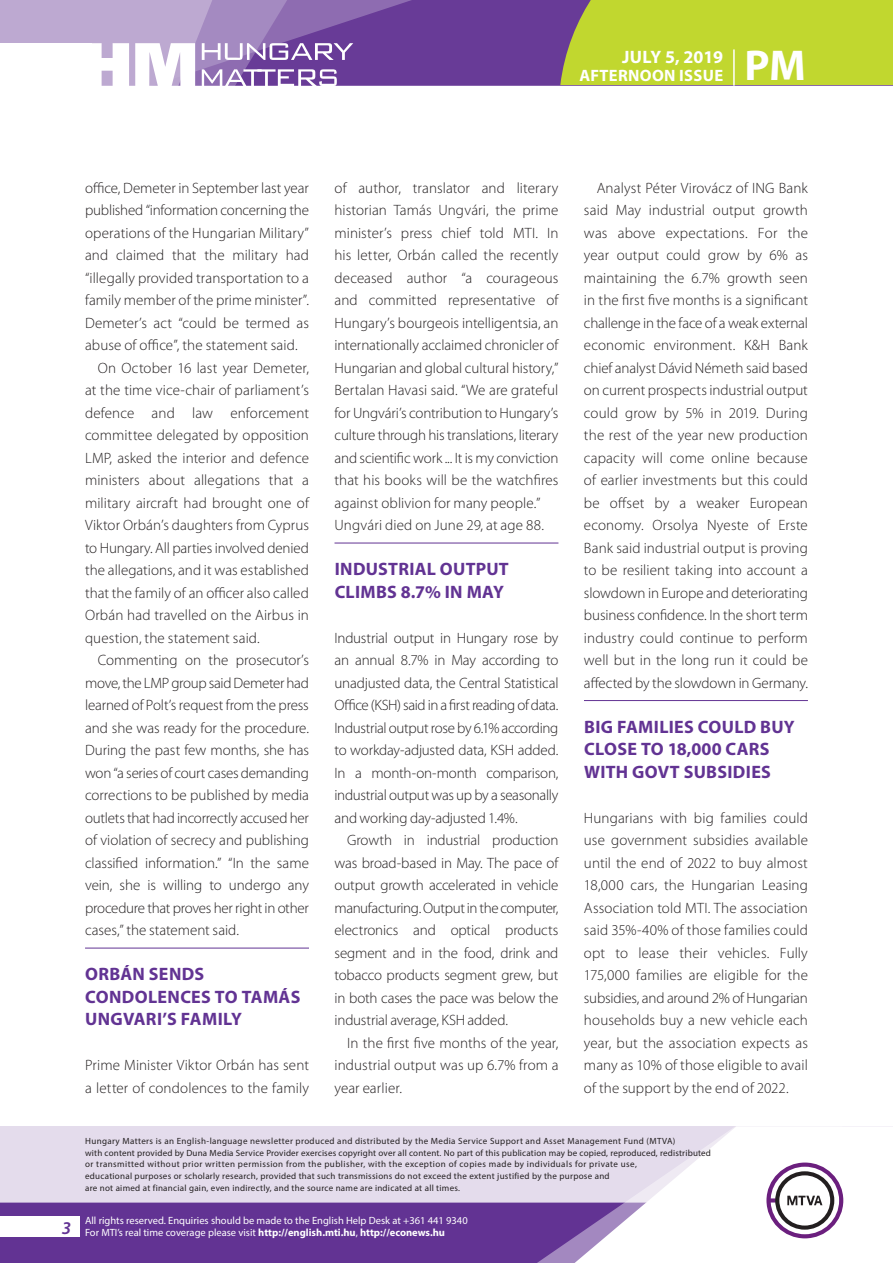
<style>
.page{position:relative;width:893px;height:1263px;background:#fff}
.page>*{position:absolute;margin:0;border:0;box-sizing:border-box;transform-origin:0 0}
.t1{font:700 43.35px "Myriad Pro";color:#fff}
.t2{font:700 18px/22.5px "Myriad Pro";letter-spacing:.015em;color:#623393}
.t3{font:700 18px "Myriad Pro";color:#fff}
.t4{font:italic 600 18px "Myriad Pro";color:#623393}
.t5{font:700 16.5px "Myriad Pro";letter-spacing:.02em;color:#fff}
.t6{font:300 15px/22.5px "Myriad Pro";color:#231f20;text-align:justify}
.t7{font:300 15px "Myriad Pro";letter-spacing:-.02em;color:#231f20}
.t8{font:10.5px/12px "Myriad Pro";color:#fff}
.t9{font:9px/12px "Myriad Pro";letter-spacing:.03em;color:#231f20}
.s1{font-weight:700}
</style>
<div class="page">
<div style="left:0;top:1126px;width:893px;height:137px;background:#e4dcec"></div>
<div style="left:0;top:1202px;width:506px;height:61px;background:#623393"></div>
<svg style="left:506px;top:1202px;width:69px;height:61px;background:#6b3e99"></svg>
<svg style="left:575px;top:1126px;width:318px;height:137px"></svg>
<div style="left:0;top:1216px;width:79px;height:20px;background:#fff"></div>
<div style="left:0;top:0;width:893px;height:85px;background:#683b97"></div>
<div style="left:560px;top:0;width:333px;height:85px;background:#c1d72f"></div>
<hr style="left:733px;top:49px;width:2px;height:37px;background:#fff">
<svg style="left:0;top:0;width:479px;height:86px"></svg>
<hr style="left:85px;top:948px;width:224px;height:1px;background:#623393">
<hr style="left:334px;top:543px;width:224px;height:1px;background:#623393">
<hr style="left:584px;top:700px;width:224px;height:1px;background:#623393">
<p class="t3" style="left:622px;top:45px;width:103px">July 5, 2019</p>
<p class="t5" style="left:579px;top:65px;width:145px">afternoon issue</p>
<h1 class="t1" style="left:745px;top:37px;width:63px">PM</h1>
<p class="t6" style="left:85px;top:176px;width:225px">office, Demeter in September last year</p>
<p class="t6" style="left:85px;top:199px;width:225px">published “information concerning the</p>
<p class="t6" style="left:85px;top:221px;width:225px">operations of the Hungarian Military”</p>
<p class="t6" style="left:85px;top:244px;width:225px">and claimed that the military had</p>
<p class="t6" style="left:85px;top:266px;width:225px">“illegally provided transportation to a</p>
<p class="t6" style="left:85px;top:289px;width:225px">family member of the prime minister”.</p>
<p class="t6" style="left:85px;top:311px;width:225px">Demeter’s act “could be termed as</p>
<p class="t6" style="left:85px;top:334px;width:214px">abuse of office”, the statement said.</p>
<p class="t6" style="left:98px;top:356px;width:213px">On October 16 last year Demeter,</p>
<p class="t6" style="left:85px;top:379px;width:225px">at the time vice-chair of parliament’s</p>
<p class="t6" style="left:85px;top:401px;width:225px">defence and law enforcement</p>
<p class="t6" style="left:85px;top:424px;width:225px">committee delegated by opposition</p>
<p class="t6" style="left:85px;top:446px;width:225px">LMP, asked the interior and defence</p>
<p class="t6" style="left:85px;top:469px;width:225px">ministers about allegations that a</p>
<p class="t6" style="left:85px;top:491px;width:225px">military aircraft had brought one of</p>
<p class="t6" style="left:85px;top:514px;width:225px">Viktor Orbán’s daughters from Cyprus</p>
<p class="t6" style="left:85px;top:536px;width:225px">to Hungary. All parties involved denied</p>
<p class="t6" style="left:85px;top:559px;width:225px">the allegations, and it was established</p>
<p class="t6" style="left:85px;top:581px;width:225px">that the family of an officer also called</p>
<p class="t6" style="left:85px;top:604px;width:225px">Orbán had travelled on the Airbus in</p>
<p class="t6" style="left:85px;top:626px;width:176px">question, the statement said.</p>
<p class="t6" style="left:98px;top:649px;width:213px">Commenting on the prosecutor’s</p>
<p class="t7" style="left:85px;top:674px;width:225px">move, the LMP group said Demeter had</p>
<p class="t6" style="left:85px;top:694px;width:225px">learned of Polt’s request from the press</p>
<p class="t6" style="left:85px;top:716px;width:225px">and she was ready for the procedure.</p>
<p class="t6" style="left:85px;top:739px;width:225px">During the past few months, she has</p>
<p class="t6" style="left:85px;top:761px;width:225px">won “a series of court cases demanding</p>
<p class="t6" style="left:85px;top:784px;width:225px">corrections to be published by media</p>
<p class="t6" style="left:85px;top:806px;width:225px">outlets that had incorrectly accused her</p>
<p class="t6" style="left:85px;top:829px;width:225px">of violation of secrecy and publishing</p>
<p class="t6" style="left:85px;top:851px;width:225px">classified information.” “In the same</p>
<p class="t6" style="left:85px;top:874px;width:225px">vein, she is willing to undergo any</p>
<p class="t7" style="left:85px;top:899px;width:225px">procedure that proves her right in other</p>
<p class="t6" style="left:85px;top:919px;width:155px">cases,” the statement said.</p>
<p class="t2" style="left:85px;top:962px;width:75px">ORBÁN SEN</p>
<p class="t2" style="left:182px;top:962px;width:23px">DS</p>
<p class="t2" style="left:85px;top:985px;width:62px">CON DOLEN</p>
<p class="t2" style="left:85px;top:985px;width:215px;text-indent:95px">CES TO TAMÁS<br>UNGVARI’S FAMILY</p>
<p class="t6" style="left:85px;top:1054px;width:225px">Prime Minister Viktor Orbán has sent a letter of condolences to the family</p>
<p class="t6" style="left:334px;top:176px;width:225px;text-align:left">of author, translator and literary historian Tamás Ungvári, the prime minister’s press chief told MTI. In his letter, Orbán called the recently deceased author “a courageous and committed representative of Hungary’s bourgeois intelligentsia, an internationally acclaimed chronicler of Hungarian and global cultural history,” Bertalan Havasi said. “We are grateful for Ungvári’s contribution to Hungary’s culture through his translations, literary and scientific work ... It is my conviction that his books will be the watchfires against oblivion for many people.” Ungvári died on June 29, at age 88.</p>
<p class="t2" style="left:335px;top:557px;width:42px">INDUSTRIAL</p>
<p class="t2" style="left:440px;top:557px;width:13px">OUT</p>
<p class="t2" style="left:335px;top:557px;width:164px;text-align:right">PUT<br>CLI MBS 8.7% IN MAY</p>
<p class="t6" style="left:334px;top:626px;width:225px">Industrial output in Hungary rose by an annual 8.7% in May according to unadjusted data, the Central Statistical Office (KSH) said in a first reading of data.<br>Industrial output rose by 6.1% according to workday-adjusted data, KSH added.<br>In a month-on-month comparison, industrial output was up by a seasonally and working day-adjusted 1.4%.</p>
<p class="t6" style="left:334px;top:829px;width:225px;text-indent:13px">Growth in industrial production was broad-based in May. The pace of output growth accelerated in vehicle manufacturing. Output in the computer, electronics and optical products segment and in the food, drink and tobacco products segment grew, but in both cases the pace was below the industrial average, KSH added.</p>
<p class="t6" style="left:334px;top:1031px;width:225px;text-indent:13px">In the first five months of the year, industrial output was up 6.7% from a year earlier.</p>
<p class="t6" style="left:584px;top:176px;width:225px;text-indent:13px">Analyst Péter Virovácz of ING Bank said May industrial output growth was above expectations. For the year output could grow by 6% as maintaining the 6.7% growth seen in the first five months is a significant challenge in the face of a weak external economic environment. K&amp;H Bank chief analyst Dávid Németh said based on current prospects industrial output could grow by 5% in 2019. During the rest of the year new production capacity will come online because of earlier investments but this could be offset by a weaker European economy. Orsolya Nyeste of Erste Bank said industrial output is proving to be resilient taking into account a slowdown in Europe and deteriorating business confidence. In the short term industry could continue to perform well but in the long run it could be affected by the slowdown in Germany.</p>
<p class="t2" style="left:584px;top:715px;width:79px">BIG FAMILIES</p>
<p class="t2" style="left:698px;top:715px;width:23px">COUL</p>
<p class="t2" style="left:744px;top:715px;width:40px">D BUY</p>
<p class="t2" style="left:584px;top:737px;width:22px">CLOSE</p>
<p class="t2" style="left:584px;top:737px;width:171px;text-indent:57px">TO 18,000 CARS<br>WITH GOVT SU BSI DIES</p>
<p class="t6" style="left:584px;top:806px;width:225px">Hungarians with big families could use government subsidies available until the end of 2022 to buy almost 18,000 cars, the Hungarian Leasing Association told MTI. The association said 35%-40% of those families could opt to lease their vehicles. Fully 175,000 families are eligible for the subsidies, and around 2% of Hungarian households buy a new vehicle each year, but the association expects as many as 10% of those eligible to avail of the support by the end of 2022.</p>
<p class="t4" style="left:62px;top:1217px;width:11px">3</p>
<p class="t9" style="left:85px;top:1134px;width:627px">Hungary Matters is an English-language newsletter produced and distributed by the Media Service Support and Asset Management Fund (MTVA)<br>with content provided by Duna Media Service Provider exercises copyright over all content. No part of this publication may be copied, reproduced, redistributed or transmitted without prior written permission from the publisher, with the exception of copies made by individuals for private use,<br>educational purposes or scholarly research, provided that such transmissions do not exceed the extent justified by the purpose and<br>are not aimed at financial gain, even indirectly, and the source name are indicated at all times.</p>
<p class="t8" style="left:85px;top:1214px;width:384px">All rights reserved. Enquiries should be made to the English Help Desk at +361 441 9340<br>For MTI’s real time coverage please visit <span class="s1">http://english.mti.hu</span>, <span class="s1">http://econews.hu</span></p>
</div>
